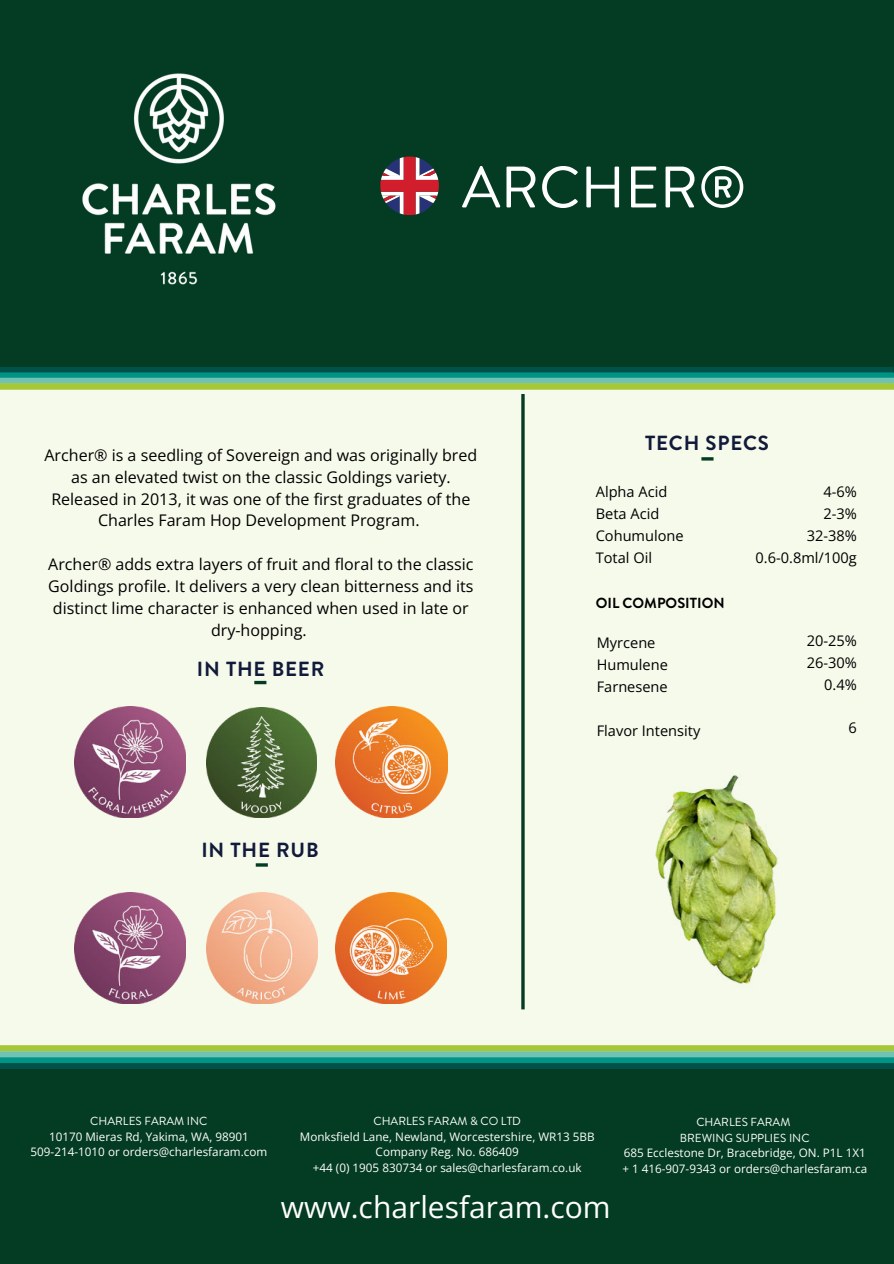
<style>
.page{position:relative;width:894px;height:1264px;background:#fff}
.page>*{position:absolute;margin:0;border:0;box-sizing:border-box;transform-origin:0 0}
.t1{font:58.35px "Brandon Grotesque";color:#fff}
.t2{font:30px "Open Sans";color:#fff}
.t3{font:700 20.4px "Brandon Grotesque";letter-spacing:.04em;color:#121a3a}
.t4{font:16.05px/21.9px "Open Sans";color:#000;text-align:center}
.t5{font:14.55px/21.9px "Open Sans";color:#000}
.t6{font:700 14.55px "Brandon Grotesque";color:#000}
.t7{font:11.7px/15.6px "Open Sans";color:#fff;text-align:center}
.t8{font:11.7px/15.6px "Brandon Grotesque";color:#fff;text-align:center}
</style>
<div class="page">
<div style="left:0;top:0;width:893px;height:1263px;background:#f6faeb"></div>
<div style="left:0;top:0;width:893px;height:368px;background:#043c23"></div>
<div style="left:0;top:384px;width:893px;height:6px;background:#bcd566"></div>
<div style="left:0;top:367px;width:893px;height:5px;background:#015148"></div>
<div style="left:0;top:372px;width:893px;height:6px;background:#009386"></div>
<div style="left:0;top:378px;width:893px;height:5px;background:#70c2b2"></div>
<div style="left:0;top:383px;width:893px;height:6px;background:#a7c836"></div>
<svg style="left:701px;top:457px;width:12px;height:3px"></svg>
<svg style="left:254px;top:681px;width:12px;height:3px"></svg>
<svg style="left:256px;top:863px;width:12px;height:3px"></svg>
<hr style="left:521px;top:394px;width:3px;height:615px;background:#043c23">
<img style="left:74px;top:706px;width:112px;height:111px">
<img style="left:336px;top:706px;width:111px;height:111px">
<img style="left:335px;top:892px;width:112px;height:111px">
<img style="left:74px;top:892px;width:112px;height:111px">
<img style="left:206px;top:707px;width:111px;height:110px">
<img style="left:206px;top:892px;width:111px;height:111px">
<img style="left:82px;top:73px;width:194px;height:212px">
<svg style="left:380px;top:156px;width:59px;height:59px"></svg>
<img style="left:655px;top:775px;width:123px;height:209px">
<div style="left:0;top:1068px;width:893px;height:195px;background:#043c23"></div>
<div style="left:0;top:1063px;width:893px;height:6px;background:#015148"></div>
<div style="left:0;top:1057px;width:893px;height:6px;background:#009386"></div>
<div style="left:0;top:1051px;width:893px;height:6px;background:#70c2b2"></div>
<div style="left:0;top:1045px;width:893px;height:6px;background:#a7c836"></div>
<h1 class="t1" style="left:461px;top:147px;width:286px">ARCHER®</h1>
<p class="t4" style="left:44px;top:443px;width:434px">Archer® is a seedling of Sovereign and was originally bred as an elevated twist on the classic Goldings variety.<br>Released in 2013, it was one of the first graduates of the Charles Faram Hop Development Program.</p>
<p class="t4" style="left:48px;top:553px;width:427px">Archer® adds extra layers of fruit and floral to the classic Goldings profile. It delivers a very clean bitterness and its distinct lime character is enhanced when used in late or dry-hopping.</p>
<p class="t3" style="left:197px;top:654px;width:129px">IN THE BEER</p>
<p class="t3" style="left:201px;top:835px;width:119px">IN THE RUB</p>
<p class="t3" style="left:645px;top:429px;width:125px">TECH SPECS</p>
<p class="t5" style="left:595px;top:480px;width:89px">Alpha Acid<br>Beta Acid<br>Cohumulone<br>Total Oil</p>
<p class="t5" style="left:755px;top:480px;width:103px;text-align:right">4-6%<br>2-3%<br>32-38%<br>0.6-0.8ml/100g</p>
<p class="t6" style="left:595px;top:593px;width:130px">OIL COMPOSITION</p>
<p class="t5" style="left:596px;top:631px;width:73px">Myrcene<br>Humulene<br>Farnesene</p>
<p class="t5" style="left:596px;top:719px;width:105px">Flavor Intensity</p>
<p class="t5" style="left:806px;top:629px;width:52px;text-align:right">20-25%<br>26-30%<br>0.4%</p>
<p class="t5" style="left:848px;top:717px;width:10px">6</p>
<p class="t8" style="left:90px;top:1113px;width:119px">CHARLES FARAM INC</p>
<p class="t7" style="left:31px;top:1128px;width:238px">10170 Mieras Rd, Yakima, WA, 98901<br>509-214-1010 or orders@charlesfaram.com</p>
<p class="t8" style="left:373px;top:1113px;width:149px">CHARLES FARAM &amp; CO LTD</p>
<p class="t7" style="left:300px;top:1128px;width:296px">Monksfield Lane, Newland, Worcestershire, WR13 5BB<br>Company Reg. No. 686409<br>+44 (0) 1905 830734 or sales@charlesfaram.co.uk</p>
<h2 class="t2" style="left:281px;top:1186px;width:331px">www.charlesfaram.com</h2>
<p class="t8" style="left:679px;top:1114px;width:131px">CHARLES FARAM<br>BREWING SUPPLIES INC</p>
<p class="t7" style="left:622px;top:1144px;width:246px;text-align:left">685 Ecclestone Dr, Bracebridge, ON. P1L 1X1 + 1 416-907-9343 or orders@charlesfaram.ca</p>
</div>
